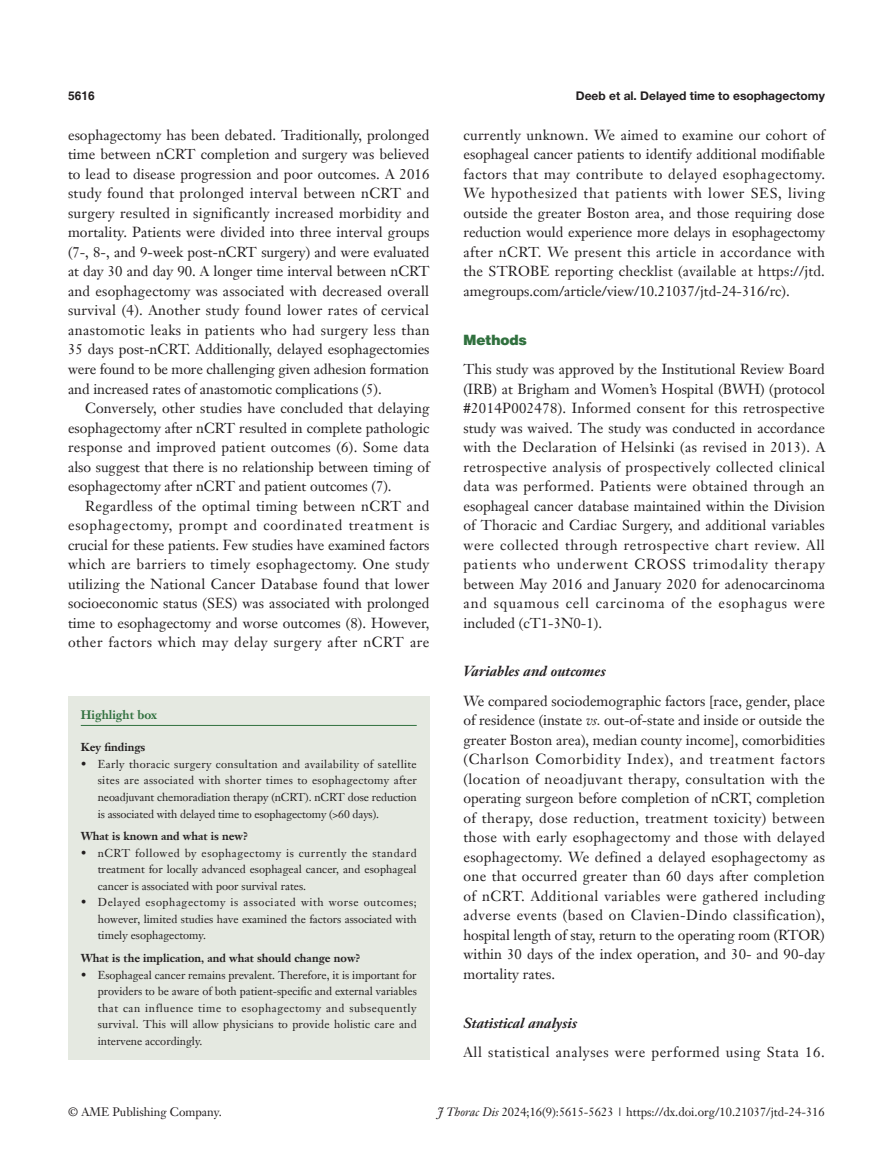
<style>
.page{position:relative;width:893px;height:1170px;background:#fff}
.page>*{position:absolute;margin:0;border:0;box-sizing:border-box;transform-origin:0 0}
.t1{font:14.25px/19.5px "Janson Text LT";color:#231f20;text-align:justify}
.t2{font:14.25px "Janson Text LT";letter-spacing:.04em;color:#231f20}
._2ji-6_5{font:italic 700 14.25px "Janson Text LT";color:#231f20}
._1ji-6_5{font:900 14.25px "Helvetica";color:#30703e}
.t3{font:12px "Janson Text LT";color:#231f20}
.t4{font:700 12px "Helvetica Neue LT Pro";color:#231f20}
.Cite{font:700 12px "Janson Text LT";color:#30703e}
.t5{font:700 12px "Helvetica";color:#231f20}
.box-zhengwen{font:11.25px/16.5px "Janson Text LT";color:#231f20;text-align:justify}
.box-biaoti-1_5mm{font:700 11.25px "Janson Text LT";color:#231f20}
.box-biaoti{font:700 11.25px "Janson Text LT";color:#231f20}
.s1{font-style:italic}
</style>
<div class="page">
<div style="left:68px;top:696px;width:361px;height:363px;background:#e5e9e1"></div>
<hr style="left:81px;top:725px;width:336px;height:1px;background:#30703e">
<p class="t5" style="left:68px;top:88px;width:28px">5616</p>
<p class="t4" style="left:576px;top:88px;width:251px">Deeb et al. Delayed time to esophagectomy</p>
<p class="t1" style="left:68px;top:125px;width:363px">esophagectomy has been debated. Traditionally, prolonged time between nCRT completion and surgery was believed to lead to disease progression and poor outcomes. A 2016 study found that prolonged interval between nCRT and surgery resulted in significantly increased morbidity and mortality. Patients were divided into three interval groups (7-, 8-, and 9-week post-nCRT surgery) and were evaluated at day 30 and day 90. A longer time interval between nCRT and esophagectomy was associated with decreased overall survival (4). Another study found lower rates of cervical anastomotic leaks in patients who had surgery less than 35 days post-nCRT. Additionally, delayed esophagectomies were found to be more challenging given adhesion formation and increased rates of anastomotic complications (5).</p>
<p class="t1" style="left:68px;top:398px;width:363px;text-indent:17px">Conversely, other studies have concluded that delaying esophagectomy after nCRT resulted in complete pathologic response and improved patient outcomes (6). Some data also suggest that there is no relationship between timing of esophagectomy after nCRT and patient outcomes (7).</p>
<p class="t1" style="left:68px;top:495px;width:363px;text-indent:17px">Regardless of the optimal timing between nCRT and esophagectomy, prompt and coordinated treatment is crucial for these patients. Few studies have examined factors which are barriers to timely esophagectomy. One study utilizing the National Cancer Database found that lower socioeconomic status (SES) was associated with prolonged time to esophagectomy and worse outcomes (8). However, other factors which may delay surgery after nCRT are</p>
<p class="Cite" style="left:81px;top:707px;width:78px">Highlight box</p>
<p class="box-biaoti" style="left:81px;top:740px;width:66px">Key findings</p>
<p class="box-zhengwen" style="left:98px;top:755px;width:321px;text-indent:-17px">• Early thoracic surgery consultation and availability of satellite sites are associated with shorter times to esophagectomy after neoadjuvant chemoradiation therapy (nCRT). nCRT dose reduction is associated with delayed time to esophagectomy (&gt;60 days).</p>
<p class="box-biaoti-1_5mm" style="left:81px;top:829px;width:169px">What is known and what is new?</p>
<p class="box-zhengwen" style="left:98px;top:844px;width:320px;text-indent:-17px">• nCRT followed by esophagectomy is currently the standard treatment for locally advanced esophageal cancer, and esophageal cancer is associated with poor survival rates.</p>
<p class="box-zhengwen" style="left:98px;top:894px;width:320px;text-indent:-17px">• Delayed esophagectomy is associated with worse outcomes; however, limited studies have examined the factors associated with timely esophagectomy.</p>
<p class="box-biaoti-1_5mm" style="left:81px;top:951px;width:281px">What is the implication, and what should change now?</p>
<p class="box-zhengwen" style="left:98px;top:966px;width:321px;text-indent:-17px">• Esophageal cancer remains prevalent. Therefore, it is important for providers to be aware of both patient-specific and external variables that can influence time to esophagectomy and subsequently survival. This will allow physicians to provide holistic care and intervene accordingly.</p>
<p class="t1" style="left:463px;top:125px;width:363px">currently unknown. We aimed to examine our cohort of esophageal cancer patients to identify additional modifiable factors that may contribute to delayed esophagectomy.<br>We hypothesized that patients with lower SES, living outside the greater Boston area, and those requiring dose reduction would experience more delays in esophagectomy after nCRT. We present this article in accordance with the STROBE reporting checklist (available at https://jtd. amegroups.com/article/view/10.21037/jtd-24-316/rc).</p>
<p class="_1ji-6_5" style="left:463px;top:330px;width:65px">Methods</p>
<p class="t1" style="left:463px;top:359px;width:363px">This study was approved by the Institutional Review Board (IRB) at Brigham and Women’s Hospital (BWH) (protocol #2014P002478). Informed consent for this retrospective study was waived. The study was conducted in accordance with the Declaration of Helsinki (as revised in 2013). A retrospective analysis of prospectively collected clinical data was performed. Patients were obtained through an esophageal cancer database maintained within the Division of Thoracic and Cardiac Surgery, and additional variables were collected through retrospective chart review. All patients who underwent CROSS trimodality therapy between May 2016 and January 2020 for adenocarcinoma and squamous cell carcinoma of the esophagus were included (cT1-3N0-1).</p>
<p class="_2ji-6_5" style="left:463px;top:662px;width:144px">Variables and outcomes</p>
<p class="t1" style="left:463px;top:690px;width:363px">We compared sociodemographic factors [race, gender, place of residence (instate <span class="s1">vs.</span> out-of-state and inside or outside the greater Boston area), median county income], comorbidities (Charlson Comorbidity Index), and treatment factors (location of neoadjuvant therapy, consultation with the operating surgeon before completion of nCRT, completion of therapy, dose reduction, treatment toxicity) between those with early esophagectomy and those with delayed esophagectomy. We defined a delayed esophagectomy as one that occurred greater than 60 days after completion of nCRT. Additional variables were gathered including adverse events (based on Clavien-Dindo classification), hospital length of stay, return to the operating room (RTOR) within 30 days of the index operation, and 30- and 90-day mortality rates.</p>
<p class="_2ji-6_5" style="left:463px;top:1013px;width:115px">Statistical analysis</p>
<p class="t2" style="left:463px;top:1042px;width:363px">All statistical analyses were performed using Stata 16.</p>
<p class="t3" style="left:68px;top:1104px;width:155px">© AME Publishing Company.</p>
<p class="t3" style="left:437px;top:1104px;width:389px"><span class="s1">J Thorac Dis</span> 2024;16(9):5615-5623 | https://dx.doi.org/10.21037/jtd-24-316</p>
</div>
